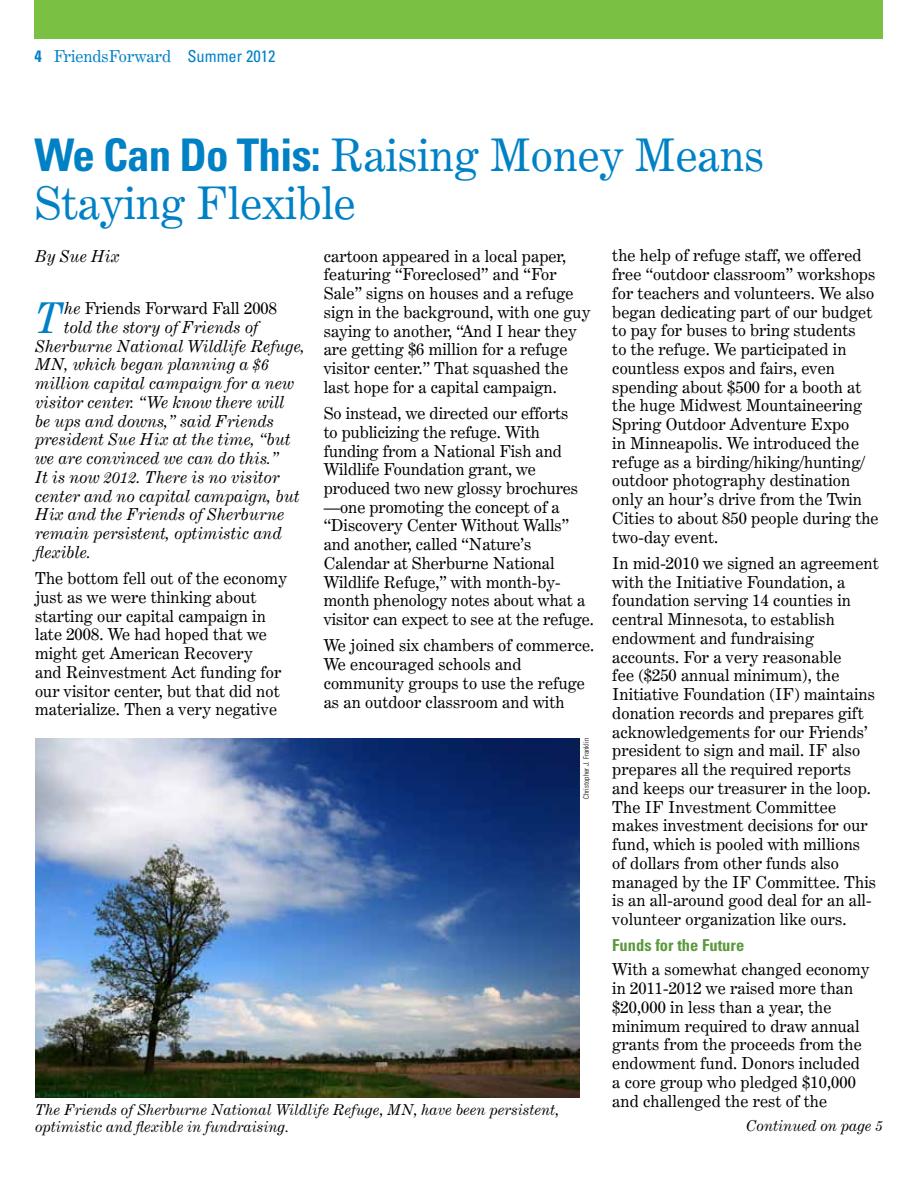
<style>
.page{position:relative;width:918px;height:1188px;background:#fff}
.page>*{position:absolute;margin:0;border:0;box-sizing:border-box;transform-origin:0 0}
.t1{font:45px/48px "Century Expanded BT";color:#0081c6}
.body_copy{font:italic 42.45px "Century Expanded BT";color:#0081c6}
.body_copy-2{font:16.5px/18.8px "Century Expanded BT";letter-spacing:.005em;color:#000}
.body_copy-3{font:italic 16.5px "Century Expanded BT";letter-spacing:.005em;color:#000}
.t2{font:16.5px "Century Expanded BT";color:#0081c6}
.paragraph_sub_heads{font:700 condensed 16.5px "Univers";color:#5c993d}
.cutlines{font:italic 15px/17.2px "Century Expanded";color:#000}
.t3{font:300 condensed 7.5px "Univers";color:#000}
.s1{font-family:"Univers";font-weight:700;font-stretch:condensed}
.s2{font-family:"Univers";font-stretch:condensed}
.s3{font-style:italic}
</style>
<div class="page">
<div style="left:34px;top:0;width:849px;height:39px;background:#7ac143"></div>
<img style="left:35px;top:738px;width:545px;height:360px">
<p class="t2" style="left:34px;top:46px;width:242px"><span class="s1">4</span> FriendsForward <span class="s2">Summer 2012</span></p>
<h1 class="t1" style="left:35px;top:131px;width:731px"><span class="s1">We Can Do This:</span> Raising Money Means<br>Staying Flexible</h1>
<h2 class="body_copy-3" style="left:35px;top:246px;width:86px">By Sue Hix</h2>
<p class="body_copy" style="left:35px;top:292px;width:29px">T</p>
<p class="body_copy-2" style="left:64px;top:299px;width:214px"><span class="s3">he</span> Friends Forward Fall 2008</p>
<p class="body_copy-2" style="left:612px;top:246px;width:268px">the help of refuge staff, we offered free “outdoor classroom” workshops for teachers and volunteers. We also began dedicating part of our budget to pay for buses to bring students<br>to the refuge. We participated in countless expos and fairs, even spending about $500 for a booth at the huge Midwest Mountaineering Spring Outdoor Adventure Expo<br>in Minneapolis. We introduced the refuge as a birding/hiking/hunting/ outdoor photography destination only an hour’s drive from the Twin Cities to about 850 people during the two-day event.</p>
<p class="body_copy-2" style="left:612px;top:553px;width:268px">In mid-2010 we signed an agreement with the Initiative Foundation, a foundation serving 14 counties in central Minnesota, to establish endowment and fundraising accounts. For a very reasonable<br>fee ($250 annual minimum), the Initiative Foundation (IF) maintains donation records and prepares gift acknowledgements for our Friends’ president to sign and mail. IF also prepares all the required reports and keeps our treasurer in the loop.<br>The IF Investment Committee makes investment decisions for our fund, which is pooled with millions<br>of dollars from other funds also managed by the IF Committee. This is an all-around good deal for an all&shy;volunteer organization like ours.</p>
<p class="paragraph_sub_heads" style="left:612px;top:935px;width:133px">Funds for the Future</p>
<p class="body_copy-2" style="left:612px;top:960px;width:259px">With a somewhat changed economy in 2011-2012 we raised more than $20,000 in less than a year, the minimum required to draw annual grants from the proceeds from the endowment fund. Donors included a core group who pledged $10,000 and challenged the rest of the</p>
<h3 class="cutlines" style="left:746px;top:1117px;width:139px">Continued on page 5</h3>
<p class="body_copy-2" style="left:324px;top:246px;width:268px">cartoon appeared in a local paper, featuring “Foreclosed” and “For Sale” signs on houses and a refuge sign in the background, with one guy saying to another, “And I hear they are getting $6 million for a refuge visitor center.” That squashed the last hope for a capital campaign.</p>
<p class="body_copy-2" style="left:324px;top:404px;width:272px">So instead, we directed our efforts<br>to publicizing the refuge. With funding from a National Fish and Wildlife Foundation grant, we produced two new glossy brochures —one promoting the concept of a “Discovery Center Without Walls” and another, called “Nature’s Calendar at Sherburne National Wildlife Refuge,” with month-by&shy;month phenology notes about what a visitor can expect to see at the refuge.</p>
<p class="body_copy-2" style="left:324px;top:636px;width:272px">We joined six chambers of commerce.<br>We encouraged schools and community groups to use the refuge as an outdoor classroom and with</p>
<p class="body_copy-3" style="left:64px;top:317px;width:196px">told the story of Friends of</p>
<p class="body_copy-3" style="left:35px;top:336px;width:272px">Sherburne National Wildlife Refuge,</p>
<p class="body_copy-3" style="left:35px;top:354px;width:236px">MN, which began planning a $6</p>
<p class="body_copy-3" style="left:35px;top:373px;width:260px">million capital campaign for a new</p>
<p class="body_copy-3" style="left:35px;top:392px;width:251px">visitor center. “We know there will</p>
<p class="body_copy-3" style="left:35px;top:411px;width:240px">be ups and downs,” said Friends</p>
<p class="body_copy-3" style="left:35px;top:429px;width:257px">president Sue Hix at the time, “but</p>
<p class="body_copy-3" style="left:35px;top:448px;width:245px">we are convinced we can do this.”</p>
<p class="body_copy-3" style="left:35px;top:467px;width:246px">It is now 2012. There is no visitor</p>
<p class="body_copy-3" style="left:35px;top:486px;width:266px">center and no capital campaign, but</p>
<p class="body_copy-3" style="left:35px;top:504px;width:251px">Hix and the Friends of Sherburne</p>
<p class="body_copy-3" style="left:35px;top:523px;width:248px">remain persistent, optimistic and</p>
<p class="body_copy-3" style="left:35px;top:542px;width:58px">flexible.</p>
<p class="body_copy-2" style="left:35px;top:569px;width:253px">The bottom fell out of the economy just as we were thinking about starting our capital campaign in late 2008. We had hoped that we might get American Recovery<br>and Reinvestment Act funding for our visitor center, but that did not materialize. Then a very negative</p>
<p class="t3" style="left:582px;top:799px;width:62px;rotate:-90deg">Christopher J. Franklin</p>
<p class="cutlines" style="left:35px;top:1101px;width:525px">The Friends of Sherburne National Wildlife Refuge, MN, have been persistent, optimistic and flexible in fundraising.</p>
</div>
